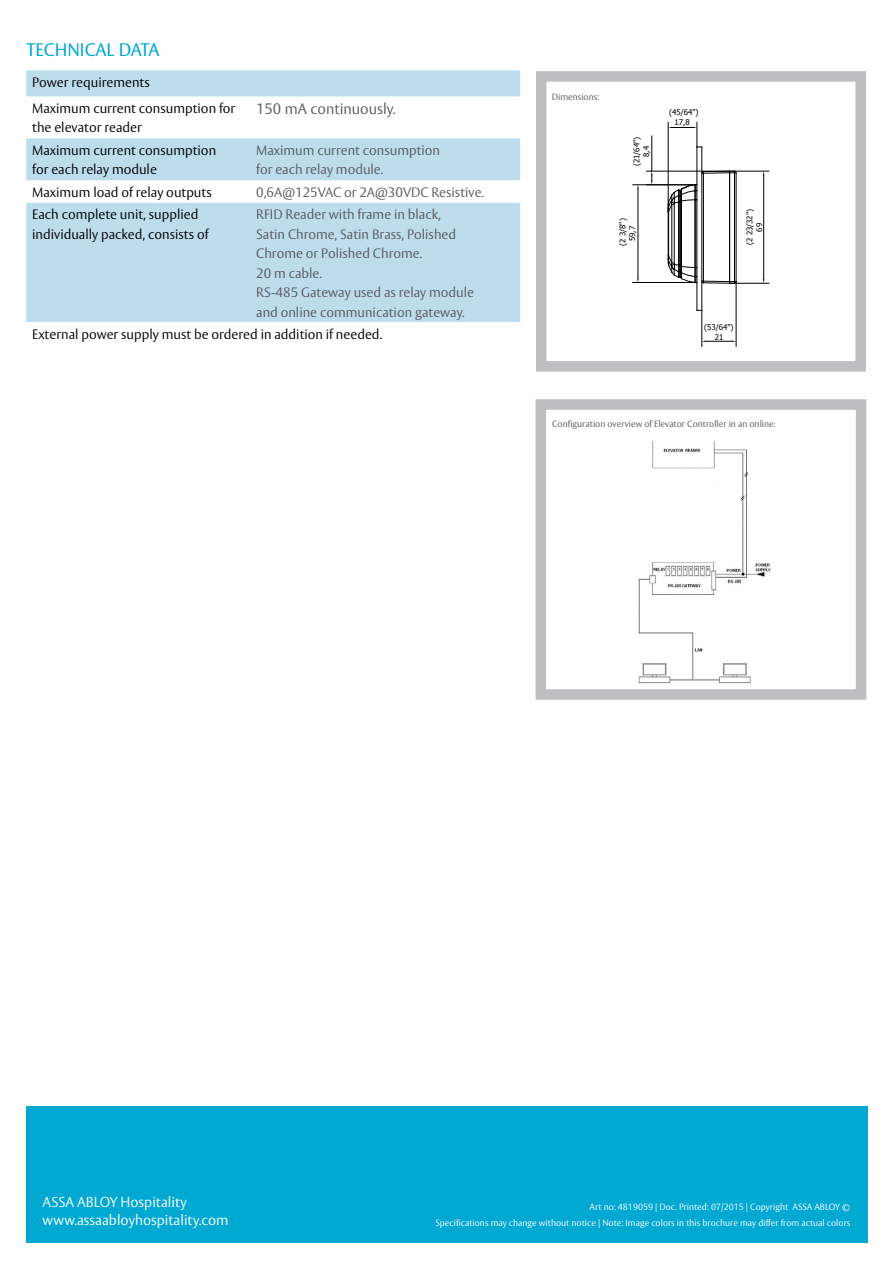
<style>
.page{position:relative;width:893px;height:1263px;background:#fff}
.page>*{position:absolute;margin:0;border:0;box-sizing:border-box;transform-origin:0 0}
.DS_Heading_2{font:18px "ASSA Vesta";color:#00a8d2}
.DS_Brødtekst_Bullets{font:300 15px "ASSA Vesta";color:#58595b}
.t1{font:300 14.25px "ASSA Vesta";color:#fff}
.t2{font:300 13.5px/19.5px "ASSA Vesta";color:#000}
.t3{font:300 13.5px/19.5px "ASSA Vesta";color:#58595b}
.Endorsement_English{font:300 9px "ASSA Vesta";color:#fff}
._2010_DS_Picture_tex{font:300 9px "ASSA Vesta";color:#58595b}
.t4{font:7.8px/9.8px "Tahoma";color:#000;text-align:center}
</style>
<div class="page">
<div style="left:536px;top:399px;width:330px;height:301px;border:10px solid #bcbec0"></div>
<hr style="left:697px;top:147px;width:1px;height:163px;background:#000">
<hr style="left:702px;top:147px;width:1px;height:163px;background:#000">
<hr style="left:668px;top:211px;width:1px;height:45px;background:#000">
<hr style="left:678px;top:202px;width:1px;height:63px;background:#000">
<hr style="left:679px;top:202px;width:1px;height:63px;background:#000">
<hr style="left:674px;top:204px;width:1px;height:59px;background:#000">
<hr style="left:672px;top:205px;width:1px;height:58px;background:#000">
<hr style="left:703px;top:173px;width:1px;height:108px;background:#000">
<hr style="left:736px;top:173px;width:1px;height:108px;background:#000">
<hr style="left:734px;top:173px;width:1px;height:108px;background:#000">
<svg style="left:701px;top:170px;width:36px;height:4px"></svg>
<hr style="left:729px;top:173px;width:1px;height:109px;background:#000">
<hr style="left:694px;top:200px;width:1px;height:68px;background:#000">
<hr style="left:695px;top:200px;width:1px;height:68px;background:#000">
<hr style="left:681px;top:201px;width:1px;height:65px;background:#000">
<hr style="left:680px;top:201px;width:1px;height:65px;background:#000">
<svg style="left:667px;top:255px;width:70px;height:29px"></svg>
<hr style="left:730px;top:171px;width:39px;height:1px;background:#000">
<hr style="left:730px;top:283px;width:39px;height:1px;background:#000">
<hr style="left:763px;top:175px;width:1px;height:104px;background:#000">
<hr style="left:702px;top:310px;width:1px;height:36px;background:#000">
<hr style="left:736px;top:281px;width:1px;height:65px;background:#000">
<svg style="left:702px;top:341px;width:34px;height:1px"></svg>
<hr style="left:647px;top:171px;width:83px;height:1px;background:#000">
<hr style="left:651px;top:136px;width:1px;height:35px;background:#000">
<svg style="left:651px;top:171px;width:1px;height:14px"></svg>
<hr style="left:633px;top:185px;width:62px;height:1px;background:#000">
<hr style="left:633px;top:282px;width:62px;height:1px;background:#000">
<hr style="left:638px;top:189px;width:1px;height:89px;background:#000">
<svg style="left:667px;top:184px;width:30px;height:28px"></svg>
<hr style="left:668px;top:122px;width:1px;height:90px;background:#000">
<svg style="left:668px;top:122px;width:34px;height:26px"></svg>
<div style="left:536px;top:71px;width:330px;height:301px;border:10px solid #bcbec0"></div>
<div style="left:26px;top:1106px;width:842px;height:137px;background:#00a8d2"></div>
<img style="left:638px;top:441px;width:133px;height:243px">
<svg style="left:26px;top:70px;width:494px;height:252px;fill:#bddded"></svg>
<p class="DS_Heading_2" style="left:27px;top:39px;width:135px">TECHNICAL DATA</p>
<p class="t2" style="left:32px;top:73px;width:119px">Power requirements</p>
<p class="t2" style="left:32px;top:99px;width:205px">Maximum current consumption for the elevator reader</p>
<p class="DS_Brødtekst_Bullets" style="left:256px;top:100px;width:141px">150 mA continuously.</p>
<p class="t2" style="left:32px;top:141px;width:185px">Maximum current consumption for each relay module</p>
<p class="t3" style="left:256px;top:141px;width:185px">Maximum current consumption for each relay module.</p>
<p class="t2" style="left:32px;top:183px;width:181px">Maximum load of relay outputs</p>
<p class="t3" style="left:256px;top:183px;width:229px">0,6A@125VAC or 2A@30VDC Resistive.</p>
<p class="t2" style="left:32px;top:205px;width:178px">Each complete unit, supplied individually packed, consists of</p>
<p class="t3" style="left:256px;top:205px;width:201px">RFID Reader with frame in black,<br>Satin Chrome, Satin Brass, Polished<br>Chrome or Polished Chrome.</p>
<p class="t3" style="left:256px;top:264px;width:67px">20 m cable.</p>
<p class="t3" style="left:256px;top:283px;width:219px">RS-485 Gateway used as relay module and online communication gateway.</p>
<p class="t2" style="left:32px;top:325px;width:352px">External power supply must be ordered in addition if needed.</p>
<p class="_2010_DS_Picture_tex" style="left:552px;top:92px;width:49px">Dimensions:</p>
<p class="t4" style="left:631px;top:166px;width:31px;rotate:-90deg">(21/64")<br>8,4</p>
<p class="t4" style="left:669px;top:107px;width:31px">(45/64")<br>17,8</p>
<p class="t4" style="left:617px;top:246px;width:29px;rotate:-90deg">(2 3/8")<br>59,7</p>
<p class="t4" style="left:744px;top:245px;width:38px;rotate:-90deg">(2 23/32")<br>69</p>
<p class="t4" style="left:704px;top:322px;width:31px">(53/64")<br>21</p>
<p class="_2010_DS_Picture_tex" style="left:552px;top:418px;width:225px">Configuration overview of Elevator Controller in an online:</p>
<p class="t1" style="left:43px;top:1193px;width:146px">ASSA ABLOY Hospitality</p>
<p class="t1" style="left:43px;top:1211px;width:188px">www.assaabloyhospitality.com</p>
<p class="Endorsement_English" style="left:590px;top:1201px;width:262px">Art no: 4819059 | Doc. Printed: 07/2015 | Copyright ASSA ABLOY ©</p>
<p class="Endorsement_English" style="left:435px;top:1217px;width:417px">Specifications may change without notice | Note: Image colors in this brochure may differ from actual colors</p>
</div>
